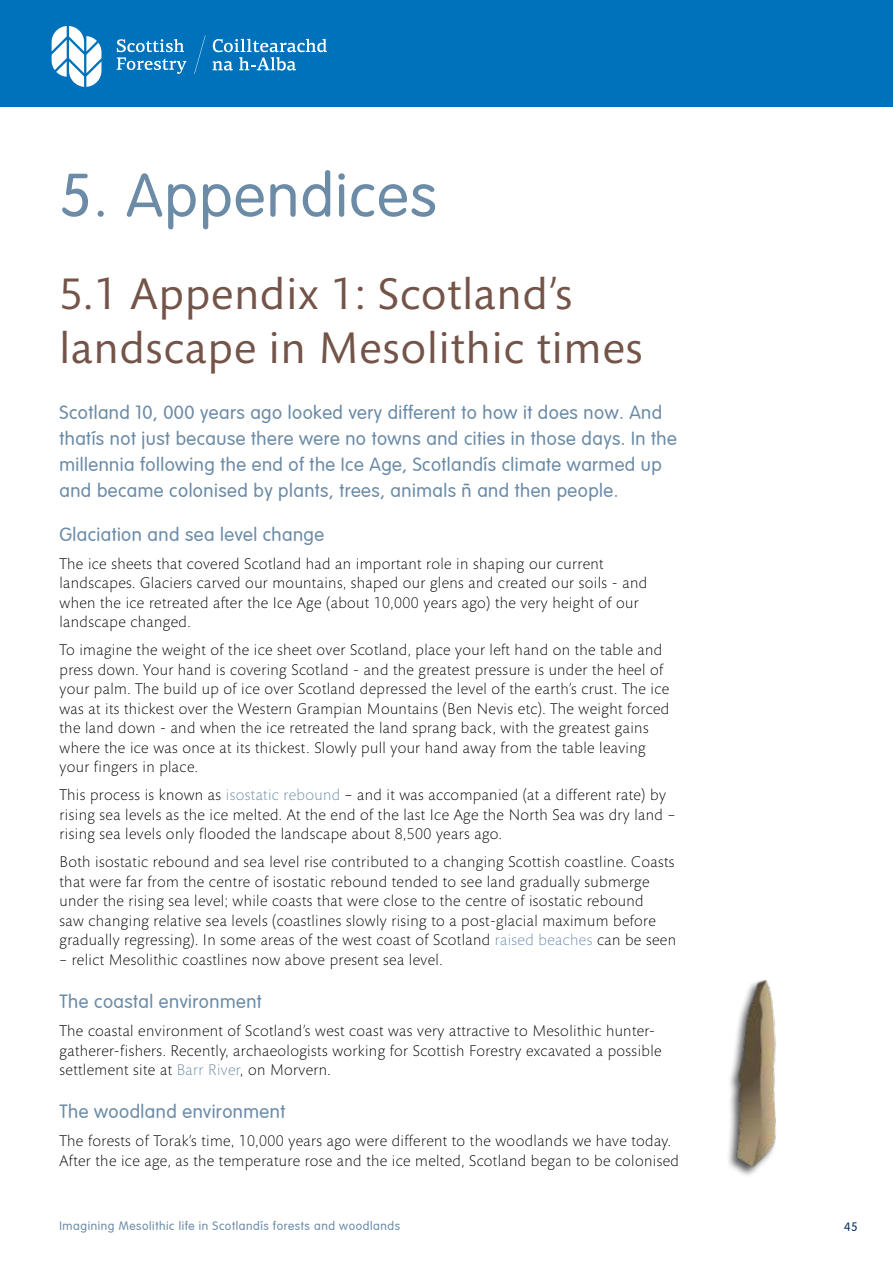
<style>
.page{position:relative;width:893px;height:1263px;background:#fff}
.page>*{position:absolute;margin:0;border:0;box-sizing:border-box;transform-origin:0 0}
.t1{font:300 60px "VAG Rounded";letter-spacing:.025em;color:#6b8ba7}
.t2{font:45px/54px "Mundo Sans Std";letter-spacing:.025em;color:#745449}
.t3{font:300 18.75px/26.2px "VAG Rounded";letter-spacing:.025em;color:#6b8ba7}
.t4{font:300 15.75px/19.5px "Mundo Sans Std";letter-spacing:.025em;color:#000}
.t5{font:300 12px "VAG Rounded";letter-spacing:.05em;color:#6b8ba7}
.t6{font:300 12px "VAG Rounded";color:#002f60}
.s1{color:#6b8ba7}
</style>
<div class="page">
<img style="left:728px;top:980px;width:48px;height:196px">
<div style="left:0;top:0;width:893px;height:106px;background:#0072bc"></div>
<svg style="left:52px;top:26px;width:49px;height:61px"></svg>
<svg style="left:117px;top:39px;width:69px;height:35px"></svg>
<svg style="left:212px;top:39px;width:115px;height:32px"></svg>
<svg style="left:194px;top:35px;width:12px;height:39px"></svg>
<h1 class="t1" style="left:60px;top:161px;width:379px">5. Appendices</h1>
<h2 class="t2" style="left:60px;top:268px;width:585px">5.1 Appendix 1: Scotland’s landscape in Mesolithic times</h2>
<p class="t3" style="left:60px;top:400px;width:619px">Scotland 10, 000 years ago looked very different to how it does now. And that’s not just because there were no towns and cities in those days. In the millennia following the end of the Ice Age, Scotland’s climate warmed up and became colonised by plants, trees, animals – and then people.</p>
<p class="t3" style="left:60px;top:522px;width:266px">Glaciation and sea level change</p>
<p class="t4" style="left:60px;top:554px;width:589px">The ice sheets that covered Scotland had an important role in shaping our current landscapes. Glaciers carved our mountains, shaped our glens and created our soils - and when the ice retreated after the Ice Age (about 10,000 years ago) the very height of our landscape changed.</p>
<p class="t4" style="left:60px;top:641px;width:611px">To imagine the weight of the ice sheet over Scotland, place your left hand on the table and press down. Your hand is covering Scotland - and the greatest pressure is under the heel of your palm. The build up of ice over Scotland depressed the level of the earth’s crust. The ice was at its thickest over the Western Grampian Mountains (Ben Nevis etc). The weight forced the land down - and when the ice retreated the land sprang back, with the greatest gains where the ice was once at its thickest. Slowly pull your hand away from the table leaving your fingers in place.</p>
<p class="t4" style="left:60px;top:786px;width:617px">This process is known as <span class="s1">isostatic rebound</span> – and it was accompanied (at a different rate) by rising sea levels as the ice melted. At the end of the last Ice Age the North Sea was dry land – rising sea levels only flooded the landscape about 8,500 years ago.</p>
<p class="t4" style="left:60px;top:853px;width:618px">Both isostatic rebound and sea level rise contributed to a changing Scottish coastline. Coasts that were far from the centre of isostatic rebound tended to see land gradually submerge under the rising sea level; while coasts that were close to the centre of isostatic rebound<br>saw changing relative sea levels (coastlines slowly rising to a post-glacial maximum before gradually regressing). In some areas of the west coast of Scotland <span class="s1">raised beaches</span> can be seen</p>
<p class="t4" style="left:60px;top:950px;width:384px">– relict Mesolithic coastlines now above present sea level.</p>
<p class="t3" style="left:60px;top:989px;width:204px">The coastal environment</p>
<p class="t4" style="left:60px;top:1021px;width:604px">The coastal environment of Scotland’s west coast was very attractive to Mesolithic hunter&shy;gatherer-fishers. Recently, archaeologists working for Scottish Forestry excavated a possible settlement site at <span class="s1">Barr River</span>, on Morvern.</p>
<p class="t3" style="left:60px;top:1099px;width:227px">The woodland environment</p>
<p class="t4" style="left:60px;top:1132px;width:621px">The forests of Torak’s time, 10,000 years ago were different to the woodlands we have today.<br>After the ice age, as the temperature rose and the ice melted, Scotland began to be colonised</p>
<p class="t5" style="left:60px;top:1219px;width:342px">Imagining Mesolithic life in Scotland’s forests and woodlands</p>
<p class="t6" style="left:844px;top:1220px;width:15px">45</p>
</div>
